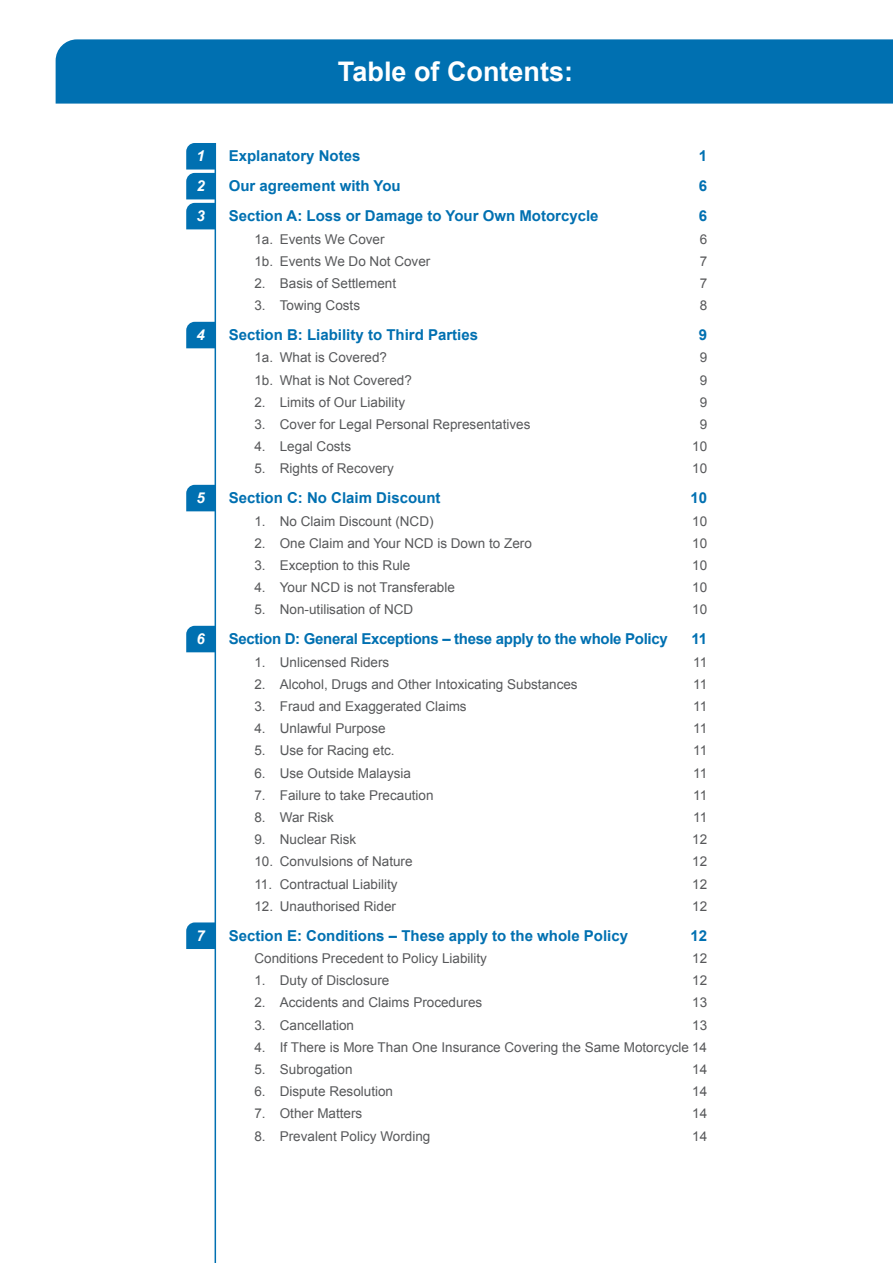
<style>
.page{position:relative;width:893px;height:1263px;background:#fff}
.page>*{position:absolute;margin:0;border:0;box-sizing:border-box;transform-origin:0 0}
.t1{font:700 27px "Arial";color:#fff}
.t2{font:700 15px "Arial";color:#0070b1}
.t3{font:700 15px "Arial";letter-spacing:-.02em;color:#0070b1}
.t4{font:italic 700 15px/30px "Arial";color:#fff;text-align:justify}
.t5{font:13.5px "Arial";color:#57585a}
</style>
<div class="page">
<div style="left:56px;top:39px;width:837px;height:65px;background:#0070b1"></div>
<hr style="left:215px;top:143px;width:1px;height:1120px;background:#0070b1">
<svg style="left:186px;top:143px;width:29px;height:86px;background:#1a7eb9"></svg>
<svg style="left:186px;top:322px;width:29px;height:26px"></svg>
<svg style="left:186px;top:485px;width:29px;height:26px"></svg>
<svg style="left:186px;top:626px;width:29px;height:26px"></svg>
<svg style="left:186px;top:922px;width:29px;height:27px"></svg>
<h1 class="t1" style="left:338px;top:54px;width:236px">Table of Contents:</h1>
<p class="t4" style="left:196px;top:142px;width:10px">1<br>2<br>3</p>
<p class="t4" style="left:196px;top:321px;width:10px">4</p>
<p class="t4" style="left:196px;top:484px;width:10px">5</p>
<p class="t4" style="left:196px;top:624px;width:10px">6</p>
<p class="t4" style="left:196px;top:921px;width:10px">7</p>
<p class="t2" style="left:229px;top:146px;width:133px">Explanatory Notes</p>
<p class="t2" style="left:699px;top:146px;width:10px">1</p>
<p class="t2" style="left:229px;top:176px;width:173px">Our agreement with You</p>
<p class="t2" style="left:699px;top:176px;width:10px">6</p>
<p class="t2" style="left:229px;top:206px;width:371px">Section A: Loss or Damage to Your Own Motorcycle</p>
<p class="t2" style="left:699px;top:206px;width:10px">6</p>
<p class="t5" style="left:254px;top:230px;width:132px">1a. Events We Cover</p>
<p class="t5" style="left:700px;top:230px;width:9px">6</p>
<p class="t5" style="left:254px;top:252px;width:177px">1b. Events We Do Not Cover</p>
<p class="t5" style="left:700px;top:252px;width:9px">7</p>
<p class="t5" style="left:254px;top:274px;width:143px">2. Basis of Settlement</p>
<p class="t5" style="left:700px;top:274px;width:9px">7</p>
<p class="t5" style="left:254px;top:297px;width:107px">3. Towing Costs</p>
<p class="t5" style="left:700px;top:297px;width:9px">8</p>
<p class="t2" style="left:229px;top:325px;width:251px">Section B: Liability to Third Parties</p>
<p class="t2" style="left:699px;top:325px;width:10px">9</p>
<p class="t5" style="left:254px;top:349px;width:134px">1a. What is Covered?</p>
<p class="t5" style="left:700px;top:349px;width:9px">9</p>
<p class="t5" style="left:254px;top:371px;width:159px">1b. What is Not Covered?</p>
<p class="t5" style="left:700px;top:371px;width:9px">9</p>
<p class="t5" style="left:254px;top:393px;width:152px">2. Limits of Our Liability</p>
<p class="t5" style="left:700px;top:393px;width:9px">9</p>
<p class="t5" style="left:254px;top:415px;width:277px">3. Cover for Legal Personal Representatives</p>
<p class="t5" style="left:700px;top:415px;width:9px">9</p>
<p class="t5" style="left:254px;top:438px;width:98px">4. Legal Costs</p>
<p class="t5" style="left:692px;top:438px;width:17px">10</p>
<p class="t5" style="left:254px;top:460px;width:141px">5. Rights of Recovery</p>
<p class="t5" style="left:692px;top:460px;width:17px">10</p>
<p class="t2" style="left:229px;top:488px;width:213px">Section C: No Claim Discount</p>
<p class="t2" style="left:690px;top:488px;width:18px">10</p>
<p class="t5" style="left:254px;top:512px;width:181px">1. No Claim Discount (NCD)</p>
<p class="t5" style="left:692px;top:512px;width:17px">10</p>
<p class="t5" style="left:254px;top:534px;width:279px">2. One Claim and Your NCD is Down to Zero</p>
<p class="t5" style="left:692px;top:534px;width:17px">10</p>
<p class="t5" style="left:254px;top:556px;width:157px">3. Exception to this Rule</p>
<p class="t5" style="left:692px;top:556px;width:17px">10</p>
<p class="t5" style="left:254px;top:579px;width:202px">4. Your NCD is not Transferable</p>
<p class="t5" style="left:692px;top:579px;width:17px">10</p>
<p class="t5" style="left:254px;top:601px;width:160px">5. Non-utilisation of NCD</p>
<p class="t5" style="left:692px;top:601px;width:17px">10</p>
<p class="t3" style="left:229px;top:629px;width:441px">Section D: General Exceptions – these apply to the whole Policy</p>
<p class="t2" style="left:691px;top:629px;width:17px">11</p>
<p class="t5" style="left:254px;top:653px;width:136px">1. Unlicensed Riders</p>
<p class="t5" style="left:693px;top:653px;width:16px">11</p>
<p class="t5" style="left:254px;top:675px;width:325px">2. Alcohol, Drugs and Other Intoxicating Substances</p>
<p class="t5" style="left:693px;top:675px;width:16px">11</p>
<p class="t5" style="left:254px;top:697px;width:214px">3. Fraud and Exaggerated Claims</p>
<p class="t5" style="left:693px;top:697px;width:16px">11</p>
<p class="t5" style="left:254px;top:720px;width:133px">4. Unlawful Purpose</p>
<p class="t5" style="left:693px;top:720px;width:16px">11</p>
<p class="t5" style="left:254px;top:742px;width:142px">5. Use for Racing etc.</p>
<p class="t5" style="left:693px;top:742px;width:16px">11</p>
<p class="t5" style="left:254px;top:764px;width:158px">6. Use Outside Malaysia</p>
<p class="t5" style="left:693px;top:764px;width:16px">11</p>
<p class="t5" style="left:254px;top:786px;width:181px">7. Failure to take Precaution</p>
<p class="t5" style="left:693px;top:786px;width:16px">11</p>
<p class="t5" style="left:254px;top:808px;width:81px">8. War Risk</p>
<p class="t5" style="left:693px;top:808px;width:16px">11</p>
<p class="t5" style="left:254px;top:831px;width:103px">9. Nuclear Risk</p>
<p class="t5" style="left:692px;top:831px;width:17px">12</p>
<p class="t5" style="left:254px;top:853px;width:160px">10. Convulsions of Nature</p>
<p class="t5" style="left:692px;top:853px;width:17px">12</p>
<p class="t5" style="left:254px;top:875px;width:145px">11. Contractual Liability</p>
<p class="t5" style="left:692px;top:875px;width:17px">12</p>
<p class="t5" style="left:254px;top:897px;width:143px">12. Unauthorised Rider</p>
<p class="t5" style="left:692px;top:897px;width:17px">12</p>
<p class="t2" style="left:229px;top:926px;width:401px">Section E: Conditions – These apply to the whole Policy</p>
<p class="t2" style="left:690px;top:926px;width:18px">12</p>
<p class="t5" style="left:254px;top:949px;width:234px">Conditions Precedent to Policy Liability</p>
<p class="t5" style="left:692px;top:949px;width:17px">12</p>
<p class="t5" style="left:254px;top:972px;width:136px">1. Duty of Disclosure</p>
<p class="t5" style="left:692px;top:972px;width:17px">12</p>
<p class="t5" style="left:254px;top:994px;width:229px">2. Accidents and Claims Procedures</p>
<p class="t5" style="left:692px;top:994px;width:17px">13</p>
<p class="t5" style="left:254px;top:1016px;width:101px">3. Cancellation</p>
<p class="t5" style="left:692px;top:1016px;width:17px">13</p>
<p class="t5" style="left:254px;top:1038px;width:454px">4. If There is More Than One Insurance Covering the Same Motorcycle 14</p>
<p class="t5" style="left:254px;top:1060px;width:100px">5. Subrogation</p>
<p class="t5" style="left:692px;top:1060px;width:17px">14</p>
<p class="t5" style="left:254px;top:1083px;width:140px">6. Dispute Resolution</p>
<p class="t5" style="left:692px;top:1083px;width:17px">14</p>
<p class="t5" style="left:254px;top:1105px;width:109px">7. Other Matters</p>
<p class="t5" style="left:692px;top:1105px;width:17px">14</p>
<p class="t5" style="left:254px;top:1127px;width:177px">8. Prevalent Policy Wording</p>
<p class="t5" style="left:692px;top:1127px;width:17px">14</p>
</div>
